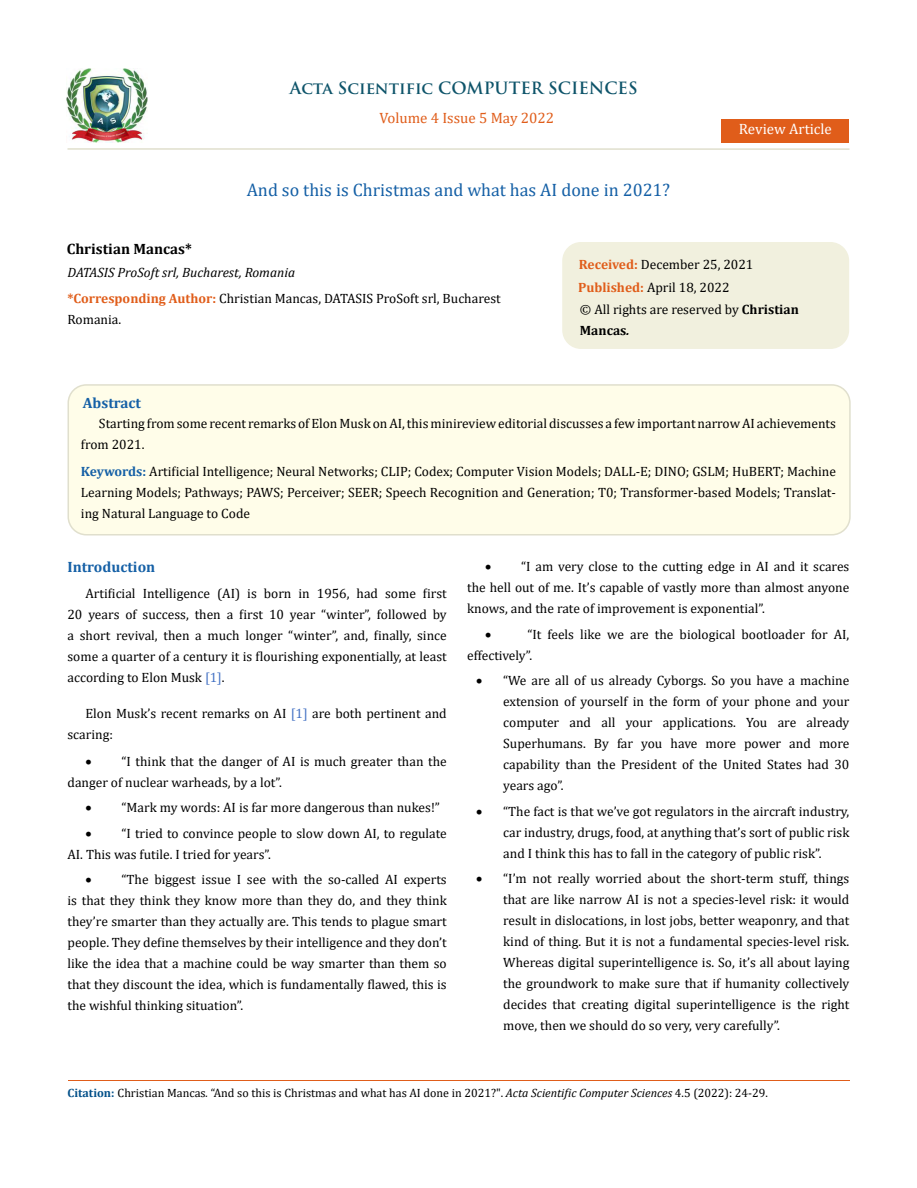
<style>
.page{position:relative;width:917px;height:1188px;background:#fff}
.page>*{position:absolute;margin:0;border:0;box-sizing:border-box;transform-origin:0 0}
.t1{font:18px "Cambria";color:#1560a6}
.t2{font:700 16.5px "Trajan Pro";color:#0e546a}
.t3{font:15px "Cambria";color:#e05d1a}
.t4{font:700 15px "Cambria";color:#1560a6}
.t5{font:700 15px "Cambria";color:#000}
.t6{font:15px "Cambria";color:#fff}
.t7{font:13.5px/21px "Cambria";color:#000}
.t8{font:13.5px "Symbol";color:#000}
.t9{font:12px "Cambria";color:#000}
.s1{font-style:italic}
.s2{font-weight:700;color:#e05d1a}
.s3{font-weight:700}
.s4{font-weight:700;font-style:italic}
.s5{font-weight:700;color:#1560a6}
.s6{color:#4472c4}
.s7{font-weight:700;color:#035089}
</style>
<div class="page">
<img style="left:67px;top:68px;width:80px;height:74px">
<div style="left:721px;top:119px;width:128px;height:23px;background:#e05d1a"></div>
<div style="left:563px;top:243px;width:285px;height:105px;background:#f1f0de;border-radius:18px"></div>
<div style="left:562px;top:242px;width:287px;height:107px;border:2px solid #f1f0de;border-radius:18px"></div>
<div style="left:68px;top:385px;width:781px;height:150px;background:#fffde9;border-radius:18px"></div>
<div style="left:67px;top:384px;width:783px;height:152px;border:2px solid #e0dfcd;border-radius:18px"></div>
<hr style="left:68px;top:1081px;width:781px;height:1px;background:#e05d1a">
<hr style="left:67px;top:148px;width:782px;height:2px;background:#e0dfcd">
<p class="t2" style="left:290px;top:77px;width:349px">Acta Scientific COMPUTER SCIENCES</p>
<p class="t3" style="left:379px;top:109px;width:176px">Volume 4 Issue 5 May 2022</p>
<h1 class="t1" style="left:247px;top:180px;width:425px">And so this is Christmas and what has AI done in 2021?</h1>
<p class="t6" style="left:739px;top:120px;width:94px">Review Article</p>
<p class="t5" style="left:67px;top:239px;width:127px">Christian Mancas*</p>
<p class="t7" style="left:67px;top:259px;width:434px;line-height:26.1px"><span class="s1">DATASIS ProSoft srl, Bucharest, Romania<br></span><span class="s2">*Corresponding Author:</span> Christian Mancas, DATASIS ProSoft srl, Bucharest</p>
<p class="t7" style="left:67px;top:309px;width:55px">Romania.</p>
<p class="t7" style="left:578px;top:253px;width:177px;line-height:23px"><span class="s2">Received:</span> December 25, 2021<br><span class="s2">Published:</span> April 18, 2022</p>
<p class="t7" style="left:580px;top:298px;width:220px">© All rights are reserved by <span class="s3">Christian<br>Mancas</span><span class="s4">.</span></p>
<p class="t4" style="left:83px;top:393px;width:60px">Abstract</p>
<p class="t7" style="left:81px;top:413px;width:756px;text-indent:18px">Starting from some recent remarks of Elon Musk on AI, this minireview editorial discusses a few important narrow AI achievements from 2021.</p>
<p class="t7" style="left:81px;top:461px;width:756px;text-align:justify"><span class="s5">Keywords:</span> Artificial Intelligence; Neural Networks; CLIP; Codex; Computer Vision Models; DALL-E; DINO; GSLM; HuBERT; Machine Learning Models; Pathways; PAWS; Perceiver; SEER; Speech Recognition and Generation; T0; Transformer-based Models; Translat&shy;ing Natural Language to Code</p>
<p class="t4" style="left:67px;top:557px;width:89px">Introduction</p>
<p class="t7" style="left:67px;top:583px;width:381px;text-align:justify;text-indent:18px">Artificial Intelligence (AI) is born in 1956, had some first 20 years of success, then a first 10 year “winter”, followed by a short revival, then a much longer “winter”, and, finally, since some a quarter of a century it is flourishing exponentially, at least according to Elon Musk <span class="s6">[1]</span>.</p>
<p class="t7" style="left:67px;top:703px;width:381px;text-indent:18px">Elon Musk’s recent remarks on AI <span class="s6">[1]</span> are both pertinent and scaring:</p>
<p class="t7" style="left:67px;top:751px;width:381px;text-indent:18px">• “I think that the danger of AI is much greater than the danger of nuclear warheads, by a lot”.</p>
<p class="t7" style="left:85px;top:797px;width:356px">• “Mark my words: AI is far more dangerous than nukes!”</p>
<p class="t7" style="left:67px;top:823px;width:381px;text-indent:18px">• “I tried to convince people to slow down AI, to regulate<br>AI. This was futile. I tried for years”.</p>
<p class="t7" style="left:67px;top:869px;width:381px;text-align:justify;text-indent:18px">• “The biggest issue I see with the so-called AI experts is that they think they know more than they do, and they think they’re smarter than they actually are. This tends to plague smart people. They define themselves by their intelligence and they don’t like the idea that a machine could be way smarter than them so that they discount the idea, which is fundamentally flawed, this is the wishful thinking situation”.</p>
<p class="t7" style="left:467px;top:556px;width:384px;text-align:justify;text-indent:18px">• “I am very close to the cutting edge in AI and it scares the hell out of me. It’s capable of vastly more than almost anyone knows, and the rate of improvement is exponential”.</p>
<p class="t8" style="left:485px;top:625px;width:8px">•</p>
<p class="t7" style="left:467px;top:624px;width:383px;text-indent:60px">“It feels like we are the biological bootloader for AI, effectively”.</p>
<p class="t7" style="left:503px;top:670px;width:348px;text-align:justify;text-indent:-27px">• “We are all of us already Cyborgs. So you have a machine extension of yourself in the form of your phone and your computer and all your applications. You are already Superhumans. By far you have more power and more capability than the President of the United States had 30 years ago”.</p>
<p class="t7" style="left:503px;top:801px;width:348px;text-align:justify;text-indent:-27px">• “The fact is that we’ve got regulators in the aircraft industry, car industry, drugs, food, at anything that’s sort of public risk and I think this has to fall in the category of public risk”.</p>
<p class="t7" style="left:503px;top:868px;width:348px;text-align:justify;text-indent:-27px">• “I’m not really worried about the short-term stuff, things that are like narrow AI is not a species-level risk: it would result in dislocations, in lost jobs, better weaponry, and that kind of thing. But it is not a fundamental species-level risk.<br>Whereas digital superintelligence is. So, it’s all about laying the groundwork to make sure that if humanity collectively decides that creating digital superintelligence is the right move, then we should do so very, very carefully”.</p>
<p class="t9" style="left:68px;top:1086px;width:702px"><span class="s7">Citation:</span> Christian Mancas<span class="s1">.</span> “And so this is Christmas and what has AI done in 2021?". <span class="s1">Acta Scientific Computer Sciences</span> 4.5 (2022): 24-29.</p>
</div>
